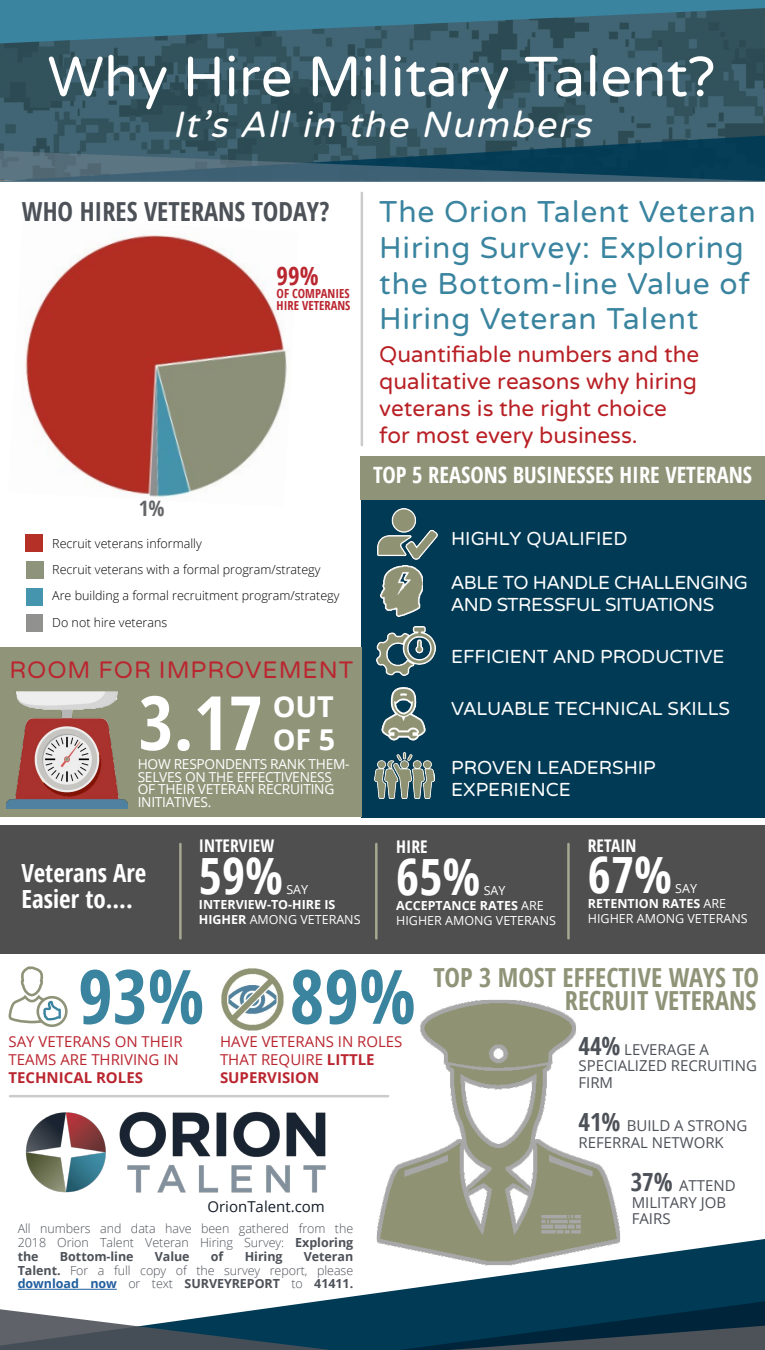
<style>
.page{position:relative;width:765px;height:1350px;background:#fff}
.page>*{position:absolute;margin:0;border:0;box-sizing:border-box;transform-origin:0 0}
.t1{font:700 condensed 75px "Open Sans";color:#3a849f}
.t2{font:700 condensed 75px "Open Sans";color:#fff}
.t3{font:56.25px "Varela Round";color:#fff}
.t4{font:700 condensed 50px "Open Sans";color:#fff}
.t5{font:italic 36.25px "Varela Round";color:#fff}
.t6{font:30px/35.6px "Varela Round";letter-spacing:.03em;color:#3a849f}
.t7{font:700 28.75px/33.8px "Open Sans";color:#fff}
.t8{font:700 condensed 26.25px/22.5px "Open Sans";color:#8f9377;text-align:right}
.t9{font:700 condensed 26.25px "Open Sans";color:#4d5158}
.t10{font:700 condensed 25px/26.2px "Open Sans";color:#fff}
.t11{font:700 condensed 25px "Open Sans";color:#ba2630}
.t12{font:23.75px "Varela Round";letter-spacing:.04em;color:#ba2630}
.t13{font:22.5px/27px "Varela Round";color:#b82025}
.t14{font:700 condensed 22.5px "Open Sans";color:#fff}
.t15{font:700 condensed 21.25px "Open Sans";color:#656669}
.t16{font:18.75px/22.5px "Varela Round";color:#fff}
.t17{font:18.75px/22.5px "Varela Round";letter-spacing:-.02em;color:#fff}
.t18{font:700 condensed 17.5px "Open Sans";color:#fff}
.t19{font:15px/16.2px "Open Sans";color:#4d5158}
.t20{font:15px/18px "Open Sans";color:#ba2630}
.t21{font:15px "Open Sans";color:#151d28}
.t22{font:700 15px "Open Sans";color:#ba2630}
.t23{font:13.75px/12.5px "Open Sans";letter-spacing:-.02em;color:#fff}
.t24{font:300 12.5px/13.8px "Open Sans";letter-spacing:-.005em;color:#4d5158;text-align:justify}
.t25{font:300 12.5px/26.2px "Open Sans";color:#000}
.t26{font:12.5px/15px "Open Sans";color:#fff}
.t27{font:700 12.5px/15px "Open Sans";color:#fff}
.t28{font:700 12.5px "Open Sans";letter-spacing:-.005em;color:#4d5158}
.t29{font:700 condensed 12.5px/12.5px "Open Sans";color:#ba2630}
.s1{font-weight:400}
.s2{font-weight:700}
.s3{font-weight:700;color:#215e9e}
.s4{font-weight:700;font-stretch:condensed;font-size:25px}
</style>
<div class="page">
<svg style="left:0;top:43px;width:765px;height:92px;background:#385a66"></svg>
<svg style="left:0;top:0;width:765px;height:43px;background:#397388"></svg>
<div style="left:361px;top:466px;width:404px;height:351px;background:#003a55"></div>
<hr style="left:361px;top:193px;width:2px;height:252px;background:#cccacc">
<hr style="left:10px;top:1095px;width:378px;height:2px;background:#cccacc">
<img style="left:25px;top:235px;width:262px;height:262px">
<svg style="left:17px;top:1237px;width:748px;height:64px"></svg>
<svg style="left:0;top:1301px;width:765px;height:49px;background:#355668"></svg>
<svg style="left:0;top:135px;width:765px;height:47px;background:#2f5668"></svg>
<img style="left:25px;top:1111px;width:301px;height:82px">
<div style="left:361px;top:456px;width:404px;height:44px;background:#8f9377"></div>
<div style="left:0;top:647px;width:362px;height:170px;background:#909579"></div>
<div style="left:0;top:825px;width:765px;height:128px;background:#4f4f4f"></div>
<hr style="left:179px;top:844px;width:3px;height:94px;background:#a6a891">
<hr style="left:567px;top:844px;width:3px;height:94px;background:#a6a891">
<hr style="left:375px;top:844px;width:3px;height:94px;background:#a6a891">
<svg style="left:9px;top:966px;width:59px;height:61px"></svg>
<img style="left:221px;top:968px;width:63px;height:63px">
<img style="left:6px;top:691px;width:122px;height:118px">
<img style="left:374px;top:753px;width:60px;height:46px">
<img style="left:381px;top:687px;width:45px;height:54px">
<img style="left:376px;top:626px;width:59px;height:49px">
<img style="left:381px;top:566px;width:42px;height:50px">
<img style="left:378px;top:509px;width:59px;height:51px">
<img style="left:377px;top:1000px;width:243px;height:266px">
<img style="left:26px;top:535px;width:17px;height:17px">
<img style="left:26px;top:589px;width:17px;height:17px">
<h2 class="t3" style="left:47px;top:44px;width:670px">Why Hire Military Talent?</h2>
<h3 class="t5" style="left:172px;top:104px;width:429px">It’s All in the Numbers</h3>
<h3 class="t9" style="left:22px;top:193px;width:309px">WHO HIRES VETERANS TODAY?</h3>
<h3 class="t15" style="left:139px;top:493px;width:27px">1%</h3>
<h3 class="t11" style="left:277px;top:259px;width:44px">99%</h3>
<p class="t29" style="left:277px;top:287px;width:75px">OF COMPANIES<br>HIRE VETERANS</p>
<p class="t25" style="left:52px;top:530px;width:289px">Recruit veterans informally<br>Recruit veterans with a formal program/strategy Are building a formal recruitment program/strategy Do not hire veterans</p>
<h3 class="t12" style="left:9px;top:656px;width:345px">ROOM FOR IMPROVEMENT</h3>
<h1 class="t2" style="left:139px;top:670px;width:126px">3.17</h1>
<h3 class="t7" style="left:273px;top:688px;width:64px">OUT<br>OF 5</h3>
<p class="t23" style="left:138px;top:757px;width:213px">HOW RESPONDENTS RANK THEM-<br>SELVES ON THE EFFECTIVENESS<br>OF THEIR VETERAN RECRUITING<br>INITIATIVES.</p>
<h3 class="t10" style="left:22px;top:859px;width:126px">Veterans Are<br>Easier to....</h3>
<h3 class="t18" style="left:199px;top:834px;width:77px">INTERVIEW</h3>
<h3 class="t4" style="left:199px;top:840px;width:86px">59%</h3>
<p class="t26" style="left:286px;top:881px;width:23px">SAY</p>
<p class="t27" style="left:199px;top:896px;width:163px">INTERVIEW-TO-HIRE IS<br>HIGHER <span class="s1">AMONG VETERANS</span></p>
<h3 class="t6" style="left:379px;top:195px;width:378px">The Orion Talent Veteran<br>Hiring Survey: Exploring the Bottom-line Value of<br>Hiring Veteran Talent</h3>
<h3 class="t13" style="left:379px;top:341px;width:321px">Quantifiable numbers and the qualitative reasons why hiring veterans is the right choice for most every business.</h3>
<h3 class="t14" style="left:373px;top:460px;width:381px">TOP 5 REASONS BUSINESSES HIRE VETERANS</h3>
<h3 class="t16" style="left:451px;top:528px;width:178px">HIGHLY QUALIFIED</h3>
<h3 class="t17" style="left:451px;top:572px;width:298px">ABLE TO HANDLE CHALLENGING<br>AND STRESSFUL SITUATIONS</h3>
<h3 class="t16" style="left:451px;top:645px;width:275px">EFFICIENT AND PRODUCTIVE</h3>
<h3 class="t16" style="left:451px;top:698px;width:280px">VALUABLE TECHNICAL SKILLS</h3>
<h3 class="t16" style="left:451px;top:757px;width:206px">PROVEN LEADERSHIP<br>EXPERIENCE</h3>
<h3 class="t18" style="left:396px;top:835px;width:33px">HIRE</h3>
<h3 class="t4" style="left:396px;top:842px;width:86px">65%</h3>
<p class="t26" style="left:396px;top:882px;width:161px;text-indent:87px">SAY<br><span class="s2">ACCEPTANCE RATES</span> ARE<br>HIGHER AMONG VETERANS</p>
<h3 class="t18" style="left:588px;top:834px;width:50px">RETAIN</h3>
<h3 class="t4" style="left:588px;top:840px;width:86px">67%</h3>
<p class="t26" style="left:588px;top:881px;width:161px;text-indent:87px">SAY<br><span class="s2">RETENTION RATES</span> ARE<br>HIGHER AMONG VETERANS</p>
<h1 class="t1" style="left:78px;top:944px;width:128px">93%</h1>
<p class="t20" style="left:9px;top:1032px;width:176px">SAY VETERANS ON THEIR<br>TEAMS ARE THRIVING IN</p>
<p class="t22" style="left:9px;top:1067px;width:136px">TECHNICAL ROLES</p>
<h1 class="t1" style="left:290px;top:944px;width:128px">89%</h1>
<p class="t20" style="left:220px;top:1032px;width:184px">HAVE VETERANS IN ROLES<br>THAT REQUIRE <span class="s2">LITTLE<br>SUPERVISION</span></p>
<p class="t21" style="left:208px;top:1196px;width:119px">OrionTalent.com</p>
<p class="t24" style="left:18px;top:1222px;width:337px">All numbers and data have been gathered from the 2018 Orion Talent Veteran Hiring Survey: <span class="s2">Exploring the</span></p>
<p class="t28" style="left:60px;top:1247px;width:75px">Bottom-line</p>
<p class="t28" style="left:155px;top:1247px;width:36px">Value</p>
<p class="t28" style="left:211px;top:1247px;width:14px">of</p>
<p class="t28" style="left:245px;top:1247px;width:39px">Hiring</p>
<p class="t24" style="left:18px;top:1249px;width:337px;text-indent:286px"><span class="s2">Veteran Talent.</span> For a full copy of the survey report, please <span class="s3">download now</span> or text <span class="s2">SURVEYREPORT</span> to <span class="s2">41411.</span></p>
<h3 class="t8" style="left:433px;top:966px;width:327px">TOP 3 MOST EFFECTIVE WAYS TO<br>RECRUIT VETERANS</h3>
<p class="t19" style="left:578px;top:1041px;width:180px"><span class="s4">44%</span> LEVERAGE A<br>SPECIALIZED RECRUITING<br>FIRM</p>
<p class="t19" style="left:578px;top:1117px;width:170px"><span class="s4">41%</span> BUILD A STRONG<br>REFERRAL NETWORK</p>
<p class="t19" style="left:631px;top:1177px;width:106px"><span class="s4">37%</span> ATTEND<br>MILITARY JOB<br>FAIRS</p>
</div>
